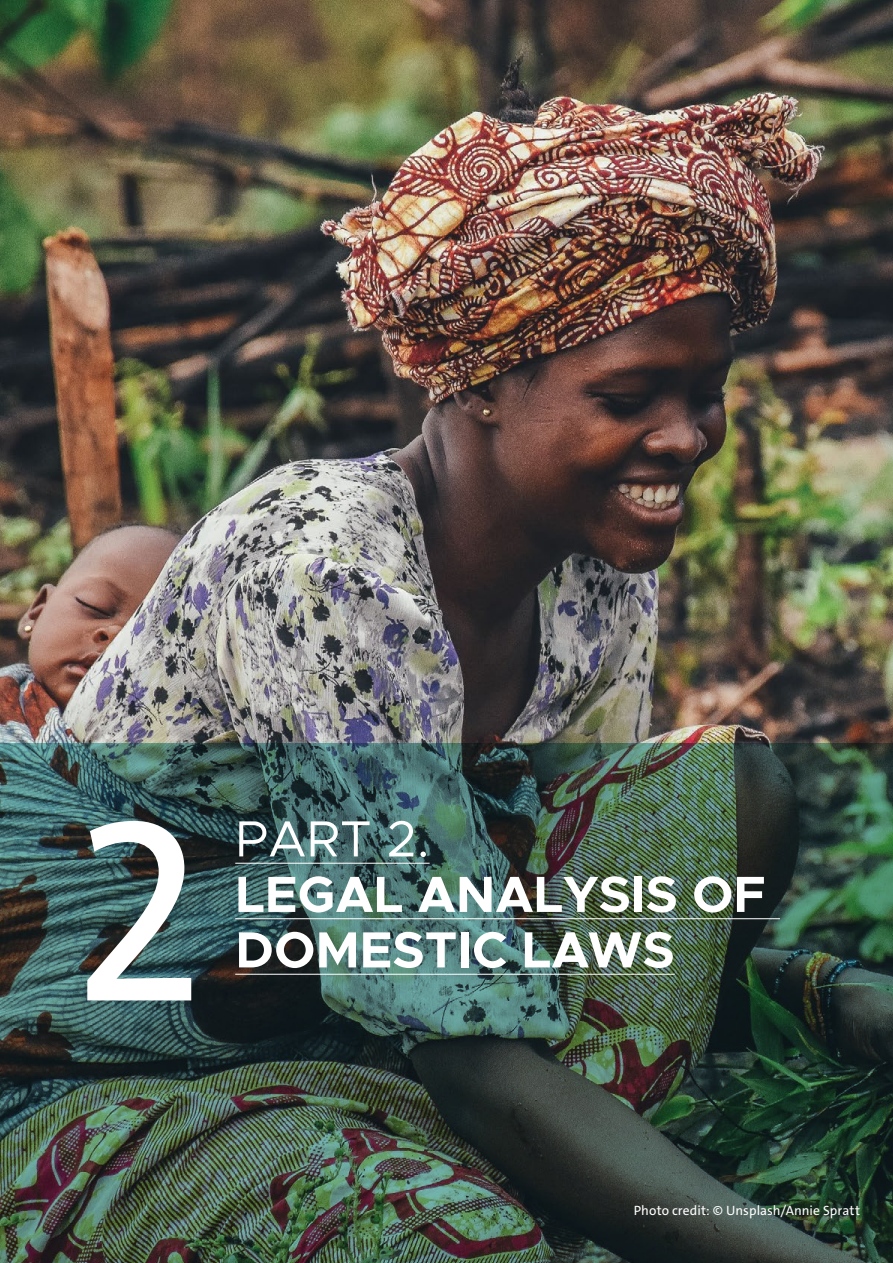
<style>
.page{position:relative;width:893px;height:1263px;background:#fff}
.page>*{position:absolute;margin:0;border:0;box-sizing:border-box;transform-origin:0 0}
.t1{font:262.5px "The Sans";color:#fff}
.t2{font:700 51px "Metropolis";color:#fff}
.t3{font:51px "Metropolis";color:#fff}
.t4{font:13.5px "The Sans";color:#fff}
</style>
<div class="page">
<img style="left:0;top:0;width:893px;height:743px">
<img style="left:0;top:743px;width:893px;height:520px">
<hr style="left:235px;top:863px;width:195px;height:1px;background:#fff">
<hr style="left:235px;top:918px;width:545px;height:1px;background:#fff">
<hr style="left:235px;top:974px;width:440px;height:1px;background:#fff">
<h1 class="t1" style="left:72px;top:743px;width:133px">2</h1>
<h2 class="t3" style="left:235px;top:807px;width:196px">PART 2.</h2>
<h2 class="t2" style="left:235px;top:862px;width:532px">LEGAL ANALYSIS OF</h2>
<h2 class="t2" style="left:235px;top:917px;width:441px">DOMESTIC LAWS</h2>
<p class="t4" style="left:634px;top:1202px;width:228px">Photo credit: © Unsplash/Annie Spratt</p>
</div>
